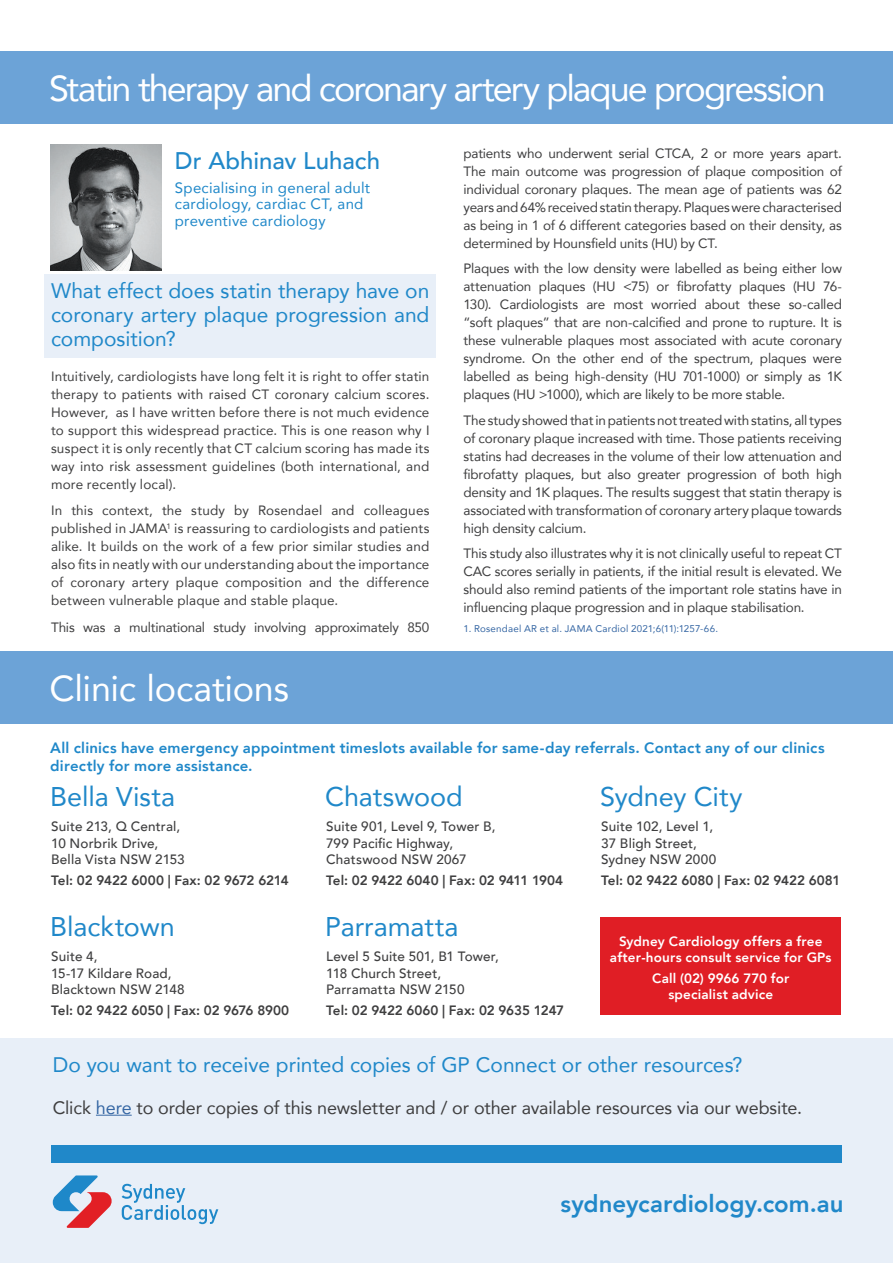
<style>
.page{position:relative;width:893px;height:1263px;background:#fff}
.page>*{position:absolute;margin:0;border:0;box-sizing:border-box;transform-origin:0 0}
.t1{font:36px "Avenir";letter-spacing:-.055em;color:#fff}
.t2{font:36px "Avenir";letter-spacing:-.01em;color:#fff}
.t3{font:27px "Avenir";color:#2088c9}
.t4{font:800 24px "Avenir";color:#2088c9}
.t5{font:500 24px "Avenir";color:#2088c9}
.t6{font:21px/24px "Avenir";color:#2088c9;text-align:justify}
.t7{font:18px "Avenir";letter-spacing:-.005em;color:#3e3e3f}
.t8{font:800 15px/18px "Avenir";letter-spacing:.01em;color:#2088c9}
.t9{font:15px/16.5px "Avenir";letter-spacing:.015em;color:#2088c9}
.t10{font:13.5px/18px "Avenir";letter-spacing:-.01em;color:#3e3e3f;text-align:justify}
.t11{font:500 13.5px/16.5px "Avenir";letter-spacing:.015em;color:#3e3e3f}
.t12{font:800 13.5px "Avenir";letter-spacing:-.01em;color:#3e3e3f}
.t13{font:800 13.5px/16.5px "Avenir";letter-spacing:.01em;color:#fff;text-align:center}
.t14{font:9.75px "Avenir";letter-spacing:.025em;color:#3667a4}
.s1{color:#3667a4}
</style>
<div class="page">
<div style="left:45px;top:274px;width:391px;height:83px;background:#e8eff8"></div>
<div style="left:0;top:51px;width:893px;height:72px;background:#6ca3d7"></div>
<img style="left:51px;top:144px;width:111px;height:127px">
<div style="left:600px;top:918px;width:241px;height:97px;background:#e01e25"></div>
<div style="left:0;top:651px;width:893px;height:72px;background:#6ca3d7"></div>
<div style="left:0;top:1038px;width:893px;height:225px;background:#e8eff8"></div>
<svg style="left:53px;top:1175px;width:59px;height:53px"></svg>
<svg style="left:122px;top:1184px;width:96px;height:40px"></svg>
<div style="left:51px;top:1146px;width:791px;height:17px;background:#2088c9"></div>
<hr style="left:96px;top:1115px;width:36px;height:1px;background:#3667a4">
<h1 class="t1" style="left:49px;top:60px;width:778px">Statin therapy and coronary artery plaque progression</h1>
<h3 class="t5" style="left:175px;top:140px;width:207px">Dr Abhinav Luhach</h3>
<p class="t9" style="left:175px;top:179px;width:197px">Specialising in general adult cardiology, cardiac CT, and preventive cardiology</p>
<h3 class="t6" style="left:51px;top:278px;width:380px">What effect does statin therapy have on coronary artery plaque progression and composition?</h3>
<p class="t10" style="left:51px;top:367px;width:380px">Intuitively, cardiologists have long felt it is right to offer statin therapy to patients with raised CT coronary calcium scores.<br>However, as I have written before there is not much evidence to support this widespread practice. This is one reason why I suspect it is only recently that CT calcium scoring has made its way into risk assessment guidelines (both international, and more recently local).</p>
<p class="t10" style="left:51px;top:501px;width:380px">In this context, the study by Rosendael and colleagues published in JAMA<sup>1</sup> is reassuring to cardiologists and patients alike. It builds on the work of a few prior similar studies and also fits in neatly with our understanding about the importance of coronary artery plaque composition and the difference between vulnerable plaque and stable plaque.</p>
<p class="t10" style="left:51px;top:618px;width:380px">This was a multinational study involving approximately 850</p>
<h1 class="t2" style="left:50px;top:660px;width:241px">Clinic locations</h1>
<p class="t10" style="left:463px;top:144px;width:380px">patients who underwent serial CTCA, 2 or more years apart.<br>The main outcome was progression of plaque composition of individual coronary plaques. The mean age of patients was 62 years and 64% received statin therapy. Plaques were characterised as being in 1 of 6 different categories based on their density, as determined by Hounsfield units (HU) by CT.</p>
<p class="t10" style="left:463px;top:259px;width:380px">Plaques with the low density were labelled as being either low attenuation plaques (HU &lt;75) or fibrofatty plaques (HU 76- 130). Cardiologists are most worried about these so-called “soft plaques” that are non-calcified and prone to rupture. It is these vulnerable plaques most associated with acute coronary syndrome. On the other end of the spectrum, plaques were labelled as being high-density (HU 701-1000) or simply as 1K plaques (HU &gt;1000), which are likely to be more stable.</p>
<p class="t10" style="left:463px;top:411px;width:380px">The study showed that in patients not treated with statins, all types of coronary plaque increased with time. Those patients receiving statins had decreases in the volume of their low attenuation and fibrofatty plaques, but also greater progression of both high density and 1K plaques. The results suggest that statin therapy is associated with transformation of coronary artery plaque towards high density calcium.</p>
<p class="t10" style="left:463px;top:543px;width:380px">This study also illustrates why it is not clinically useful to repeat CT CAC scores serially in patients, if the initial result is elevated. We should also remind patients of the important role statins have in influencing plaque progression and in plaque stabilisation.</p>
<p class="t14" style="left:463px;top:621px;width:256px">1. Rosendael AR et al. JAMA Cardiol 2021;6(11):1257-66.</p>
<p class="t8" style="left:50px;top:738px;width:776px">All clinics have emergency appointment timeslots available for same-day referrals. Contact any of our clinics directly for more assistance.</p>
<h2 class="t3" style="left:50px;top:775px;width:126px">Bella Vista</h2>
<p class="t11" style="left:51px;top:818px;width:135px">Suite 213, Q Central,<br>10 Norbrik Drive,<br>Bella Vista NSW 2153</p>
<p class="t12" style="left:51px;top:870px;width:239px">Tel: 02 9422 6000 | Fax: 02 9672 6214</p>
<h2 class="t3" style="left:50px;top:905px;width:126px">Blacktown</h2>
<p class="t11" style="left:51px;top:948px;width:135px">Suite 4,<br>15-17 Kildare Road,<br>Blacktown NSW 2148</p>
<p class="t12" style="left:51px;top:1000px;width:240px">Tel: 02 9422 6050 | Fax: 02 9676 8900</p>
<h2 class="t3" style="left:325px;top:775px;width:139px">Chatswood</h2>
<p class="t11" style="left:326px;top:818px;width:171px">Suite 901, Level 9, Tower B,<br>799 Pacific Highway,<br>Chatswood NSW 2067</p>
<p class="t12" style="left:326px;top:870px;width:239px">Tel: 02 9422 6040 | Fax: 02 9411 1904</p>
<h2 class="t3" style="left:325px;top:905px;width:135px">Parramatta</h2>
<p class="t11" style="left:326px;top:948px;width:174px">Level 5 Suite 501, B1 Tower,<br>118 Church Street,<br>Parramatta NSW 2150</p>
<p class="t12" style="left:326px;top:1000px;width:239px">Tel: 02 9422 6060 | Fax: 02 9635 1247</p>
<h2 class="t3" style="left:600px;top:775px;width:144px">Sydney City</h2>
<p class="t11" style="left:601px;top:818px;width:117px">Suite 102, Level 1,<br>37 Bligh Street,<br>Sydney NSW 2000</p>
<p class="t12" style="left:601px;top:870px;width:241px">Tel: 02 9422 6080 | Fax: 02 9422 6081</p>
<p class="t13" style="left:610px;top:933px;width:223px">Sydney Cardiology offers a free after-hours consult service for GPs</p>
<p class="t13" style="left:652px;top:970px;width:139px">Call (02) 9966 770 for specialist advice</p>
<h3 class="t6" style="left:53px;top:1052px;width:691px">Do you want to receive printed copies of GP Connect or other resources?</h3>
<h3 class="t7" style="left:53px;top:1093px;width:751px">Click <span class="s1">here</span> to order copies of this newsletter and / or other available resources via our website.</h3>
<h3 class="t4" style="left:560px;top:1185px;width:285px">sydneycardiology.com.au</h3>
</div>
